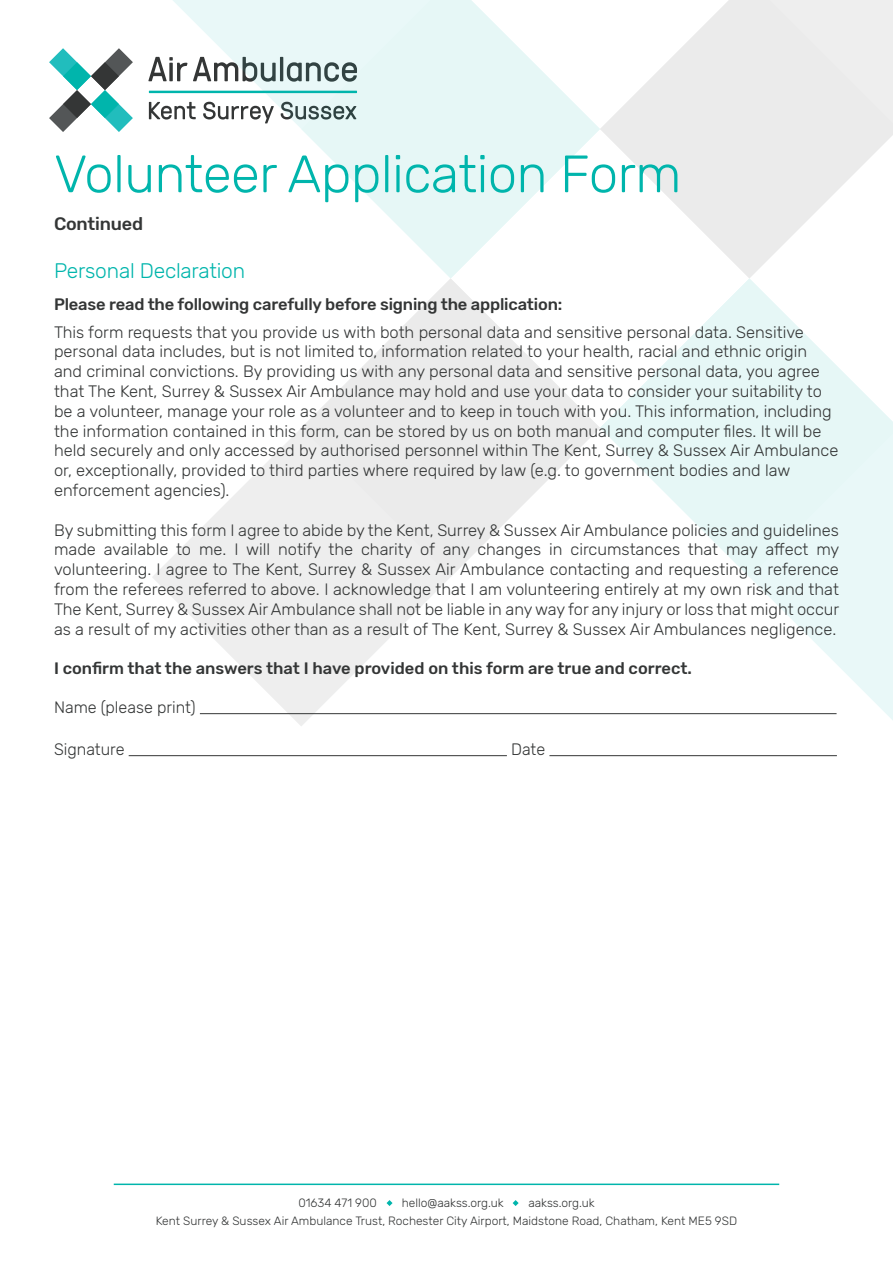
<style>
.page{position:relative;width:893px;height:1263px;background:#fff}
.page>*{position:absolute;margin:0;border:0;box-sizing:border-box;transform-origin:0 0}
.t1{font:300 52.5px "Rubik";letter-spacing:-.01em;color:#00b5ac}
.t2{font:300 21px "Rubik";letter-spacing:-.01em;color:#00b5ac}
.t3{font:500 18px "Rubik";letter-spacing:-.01em;color:#343636}
.t4{font:300 16.5px/19.8px "Rubik";color:#343636}
.t5{font:500 16.5px "Rubik";letter-spacing:-.01em;color:#343636}
.t6{font:300 12px/18px "Rubik";color:#343636}
</style>
<div class="page">
<svg style="left:49px;top:48px;width:84px;height:84px"></svg>
<hr style="left:149px;top:91px;width:208px;height:2px;background:#00b5ac">
<svg style="left:149px;top:102px;width:3px;height:18px"></svg>
<svg style="left:148px;top:69px;width:4px;height:12px"></svg>
<hr style="left:114px;top:1183px;width:665px;height:2px;background:#00b5ac">
<svg style="left:387px;top:1200px;width:6px;height:6px"></svg>
<svg style="left:513px;top:1200px;width:6px;height:6px"></svg>
<svg style="left:152px;top:0;width:149px;height:128px"></svg>
<svg style="left:600px;top:577px;width:293px;height:143px"></svg>
<svg style="left:600px;top:0;width:293px;height:278px;fill:#ebebeb"></svg>
<svg style="left:301px;top:0;width:299px;height:278px;fill:#e6f7f6"></svg>
<svg style="left:600px;top:278px;width:293px;height:299px;fill:#e6f7f6"></svg>
<svg style="left:152px;top:429px;width:448px;height:297px"></svg>
<svg style="left:301px;top:278px;width:299px;height:299px;fill:#ededee"></svg>
<hr style="left:200px;top:713px;width:637px;height:1px;background:#343636">
<hr style="left:129px;top:755px;width:378px;height:1px;background:#343636">
<hr style="left:549px;top:755px;width:288px;height:1px;background:#343636">
<p class="t1" style="left:54px;top:145px;width:629px">Volunteer Application Form</p>
<p class="t3" style="left:54px;top:213px;width:91px">Continued</p>
<p class="t2" style="left:54px;top:259px;width:193px">Personal Declaration</p>
<p class="t5" style="left:54px;top:294px;width:510px">Please read the following carefully before signing the application:</p>
<p class="t4" style="left:54px;top:322px;width:786px">This form requests that you provide us with both personal data and sensitive personal data. Sensitive personal data includes, but is not limited to, information related to your health, racial and ethnic origin and criminal convictions. By providing us with any personal data and sensitive personal data, you agree that The Kent, Surrey &amp; Sussex Air Ambulance may hold and use your data to consider your suitability to be a volunteer, manage your role as a volunteer and to keep in touch with you. This information, including the information contained in this form, can be stored by us on both manual and computer files. It will be held securely and only accessed by authorised personnel within The Kent, Surrey &amp; Sussex Air Ambulance or, exceptionally, provided to third parties where required by law (e.g. to government bodies and law enforcement agencies).</p>
<p class="t4" style="left:54px;top:520px;width:787px;text-align:justify">By submitting this form I agree to abide by the Kent, Surrey &amp; Sussex Air Ambulance policies and guidelines made available to me. I will notify the charity of any changes in circumstances that may affect my volunteering. I agree to The Kent, Surrey &amp; Sussex Air Ambulance contacting and requesting a reference from the referees referred to above. I acknowledge that I am volunteering entirely at my own risk and that The Kent, Surrey &amp; Sussex Air Ambulance shall not be liable in any way for any injury or loss that might occur as a result of my activities other than as a result of The Kent, Surrey &amp; Sussex Air Ambulances negligence.</p>
<p class="t5" style="left:54px;top:659px;width:640px">I confirm that the answers that I have provided on this form are true and correct.</p>
<p class="t4" style="left:54px;top:698px;width:143px">Name (please print)</p>
<p class="t4" style="left:54px;top:740px;width:72px">Signature</p>
<p class="t4" style="left:511px;top:740px;width:36px">Date</p>
<p class="t6" style="left:156px;top:1194px;width:583px;text-indent:373px">aakss.org.uk<br>Kent Surrey &amp; Sussex Air Ambulance Trust, Rochester City Airport, Maidstone Road, Chatham, Kent ME5 9SD</p>
<p class="t6" style="left:298px;top:1194px;width:80px">01634 471 900</p>
<p class="t6" style="left:402px;top:1194px;width:104px">hello@aakss.org.uk</p>
</div>
